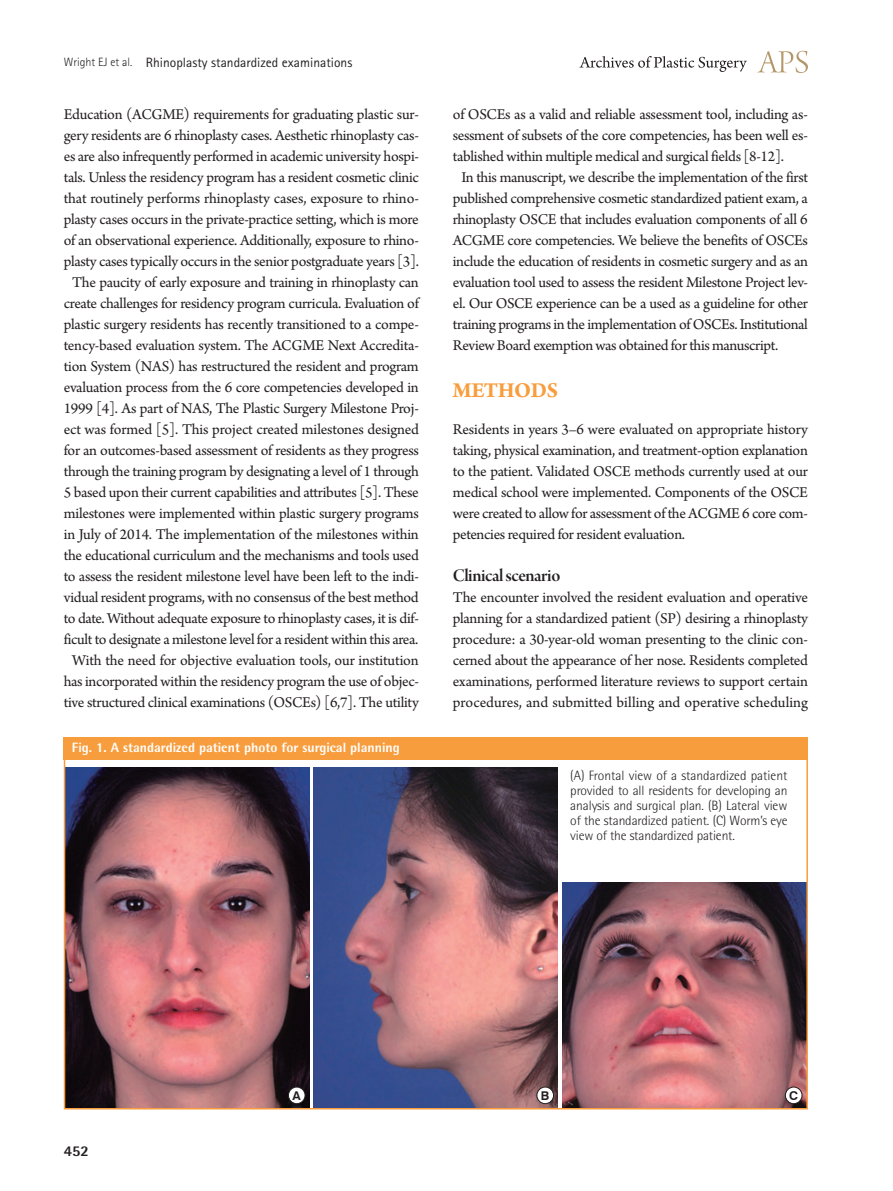
<style>
.page{position:relative;width:893px;height:1191px;background:#fff}
.page>*{position:absolute;margin:0;border:0;box-sizing:border-box;transform-origin:0 0}
.대제목{font:700 22.5px "Arno Pro";letter-spacing:-.02em;color:#f89d3d}
.중제목{font:18.75px "Arno Pro Smbd Display";letter-spacing:-.025em;color:#231f20}
.본문{font:15.75px/21px "Arno Pro";letter-spacing:-.02em;color:#231f20;text-align:justify}
.t1{font:800 15px "Rotis Semi Sans Std";color:#231f20}
.그림설명{font:300 13.5px/15px "Rotis Semi Sans Std";letter-spacing:-.01em;color:#231f20;text-align:justify}
.표그림제목{font:800 13.5px "Rotis Semi Sans Std";color:#fff}
.하시라_제목{font:13.5px "Rotis Sans Serif Std";color:#231f20}
.t2{font:700 12.15px "Swiss 721 BT";color:#231f20}
.s1{font-weight:300;font-size:12px}
</style>
<div class="page">
<svg style="left:757px;top:51px;width:51px;height:22px"></svg>
<svg style="left:579px;top:56px;width:168px;height:16px"></svg>
<div style="left:64px;top:737px;width:744px;height:22px;background:#f89d3d"></div>
<img style="left:67px;top:768px;width:242px;height:338px">
<img style="left:314px;top:768px;width:244px;height:338px">
<div style="left:288px;top:1087px;width:17px;height:16px;background:#fff;border-radius:50%"></div>
<div style="left:288px;top:1086px;width:17px;height:17px;border:1px solid #231f20;border-radius:50%"></div>
<div style="left:537px;top:1087px;width:16px;height:16px;background:#fff;border-radius:50%"></div>
<div style="left:537px;top:1086px;width:17px;height:17px;border:1px solid #231f20;border-radius:50%"></div>
<img style="left:562px;top:882px;width:243px;height:224px">
<div style="left:785px;top:1087px;width:17px;height:16px;background:#fff;border-radius:50%"></div>
<div style="left:785px;top:1086px;width:17px;height:17px;border:1px solid #231f20;border-radius:50%"></div>
<div style="left:64px;top:737px;width:744px;height:372px;border:2px solid #f89d3d"></div>
<p class="하시라_제목" style="left:64px;top:54px;width:290px"><span class="s1">Wright EJ et al.</span> Rhinoplasty standardized examinations</p>
<p class="본문" style="left:64px;top:105px;width:357px">Education (ACGME) requirements for graduating plastic sur&shy;gery residents are 6 rhinoplasty cases. Aesthetic rhinoplasty cas&shy;es are also infrequently performed in academic university hospi&shy;tals. Unless the residency program has a resident cosmetic clinic that routinely performs rhinoplasty cases, exposure to rhino&shy;plasty cases occurs in the private-practice setting, which is more of an observational experience. Additionally, exposure to rhino&shy;plasty cases typically occurs in the senior postgraduate years [3].</p>
<p class="본문" style="left:64px;top:273px;width:357px;text-align:center">The paucity of early exposure and training in rhinoplasty can create challenges for residency program curricula. Evaluation of plastic surgery residents has recently transitioned to a compe&shy;tency-based evaluation system. The ACGME Next Accredita&shy;tion System (NAS) has restructured the resident and program evaluation process from the 6 core competencies developed in 1999 [4]. As part of NAS, The Plastic Surgery Milestone Proj&shy;ect was formed [5]. This project created milestones designed for an outcomes-based assessment of residents as they progress through the training program by designating a level of 1 through 5 based upon their current capabilities and attributes [5]. These milestones were implemented within plastic surgery programs in July of 2014. The implementation of the milestones within the educational curriculum and the mechanisms and tools used to assess the resident milestone level have been left to the indi&shy;vidual resident programs, with no consensus of the best method to date. Without adequate exposure to rhinoplasty cases, it is dif&shy;ficult to designate a milestone level for a resident within this area.</p>
<p class="본문" style="left:64px;top:651px;width:357px;text-align:center">With the need for objective evaluation tools, our institution has incorporated within the residency program the use of objec&shy;tive structured clinical examinations (OSCEs) [6,7]. The utility</p>
<p class="표그림제목" style="left:72px;top:738px;width:329px">Fig. 1. A standardized patient photo for surgical planning</p>
<p class="본문" style="left:453px;top:105px;width:357px">of OSCEs as a valid and reliable assessment tool, including as&shy;sessment of subsets of the core competencies, has been well es&shy;tablished within multiple medical and surgical fields [8-12].</p>
<p class="본문" style="left:453px;top:168px;width:357px;text-indent:9px">In this manuscript, we describe the implementation of the first published comprehensive cosmetic standardized patient exam, a rhinoplasty OSCE that includes evaluation components of all 6<br>ACGME core competencies. We believe the benefits of OSCEs include the education of residents in cosmetic surgery and as an evaluation tool used to assess the resident Milestone Project lev&shy;el. Our OSCE experience can be a used as a guideline for other training programs in the implementation of OSCEs. Institutional Review Board exemption was obtained for this manuscript.</p>
<p class="대제목" style="left:453px;top:378px;width:107px">METHODS</p>
<p class="본문" style="left:453px;top:420px;width:357px">Residents in years 3–6 were evaluated on appropriate history taking, physical examination, and treatment-option explanation to the patient. Validated OSCE methods currently used at our medical school were implemented. Components of the OSCE were created to allow for assessment of the ACGME 6 core com&shy;petencies required for resident evaluation.</p>
<p class="중제목" style="left:453px;top:565px;width:109px">Clinical scenario</p>
<p class="본문" style="left:453px;top:588px;width:357px">The encounter involved the resident evaluation and operative planning for a standardized patient (SP) desiring a rhinoplasty procedure: a 30-year-old woman presenting to the clinic con&shy;cerned about the appearance of her nose. Residents completed examinations, performed literature reviews to support certain procedures, and submitted billing and operative scheduling</p>
<p class="그림설명" style="left:570px;top:767px;width:219px">(A) Frontal view of a standardized patient provided to all residents for developing an analysis and surgical plan. (B) Lateral view of the standardized patient. (C) Worm’s eye view of the standardized patient.</p>
<p class="t1" style="left:64px;top:1141px;width:27px">452</p>
<p class="t2" style="left:293px;top:1088px;width:10px">A</p>
<p class="t2" style="left:541px;top:1088px;width:10px">B</p>
<p class="t2" style="left:789px;top:1088px;width:10px">C</p>
</div>
